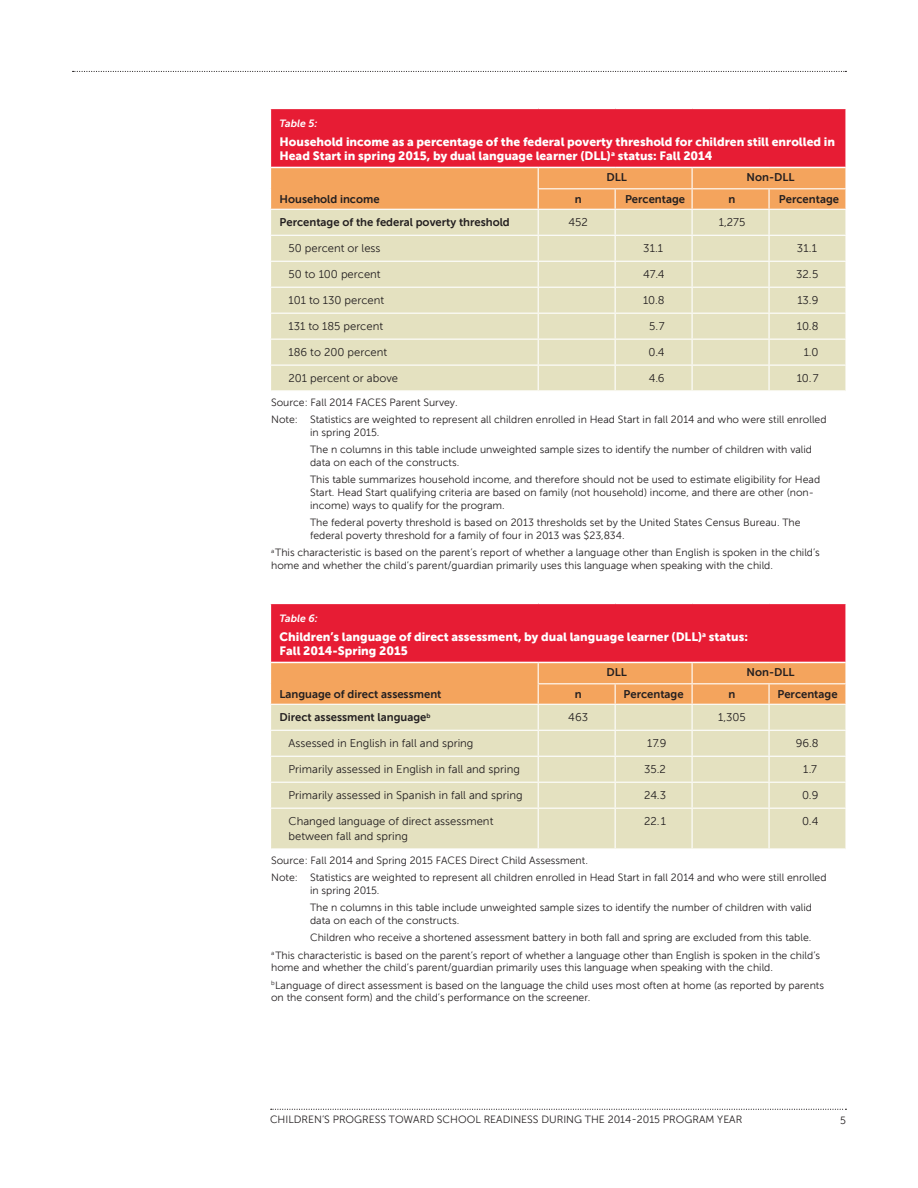
<style>
.page{position:relative;width:918px;height:1188px;background:#fff}
.page>*{position:absolute;margin:0;border:0;box-sizing:border-box;transform-origin:0 0}
.Figure_Title{font:12px/13.5px "Museo Sans 900";color:#fff}
.Table_Text{font:11.25px/15px "Museo Sans 300";color:#231f20}
.Table_Subhead{font:11.25px "Museo Sans 700";color:#231f20}
.t1{font:10.5px/12.8px "Museo Sans 300";color:#231f20}
.Figure_Number{font:italic 10.5px "Museo Sans 700";color:#fff}
</style>
<div class="page">
<svg style="left:271px;top:1109px;width:575px;height:1px"></svg>
<svg style="left:73px;top:71px;width:773px;height:1px"></svg>
<div style="left:271px;top:109px;width:575px;height:58px;background:#e71c34"></div>
<hr style="left:845px;top:109px;width:2px;height:58px;background:#fff">
<svg style="left:270px;top:167px;width:576px;height:223px;background:#e9d9b4"></svg>
<hr style="left:538px;top:365px;width:77px;height:1px;background:#fff">
<hr style="left:615px;top:365px;width:77px;height:1px;background:#fff">
<hr style="left:692px;top:365px;width:77px;height:1px;background:#fff">
<hr style="left:769px;top:365px;width:78px;height:1px;background:#fff">
<hr style="left:768px;top:366px;width:2px;height:24px;background:#fff">
<hr style="left:845px;top:366px;width:2px;height:25px;background:#fff">
<div style="left:271px;top:604px;width:575px;height:58px;background:#e71c34"></div>
<div style="left:271px;top:809px;width:574px;height:39px;background:#e4e1c0"></div>
<svg style="left:270px;top:662px;width:576px;height:146px;background:#e9d1a7"></svg>
<hr style="left:769px;top:782px;width:78px;height:1px;background:#fff">
<hr style="left:768px;top:783px;width:2px;height:25px;background:#fff">
<hr style="left:845px;top:783px;width:2px;height:25px;background:#fff">
<hr style="left:538px;top:809px;width:1px;height:39px;background:#fff">
<hr style="left:615px;top:809px;width:1px;height:39px;background:#fff">
<hr style="left:692px;top:809px;width:1px;height:39px;background:#fff">
<hr style="left:768px;top:809px;width:2px;height:39px;background:#fff">
<hr style="left:845px;top:604px;width:2px;height:58px;background:#fff">
<hr style="left:271px;top:662px;width:267px;height:1px;background:#fff">
<hr style="left:538px;top:662px;width:77px;height:1px;background:#fff">
<hr style="left:615px;top:662px;width:77px;height:1px;background:#fff">
<hr style="left:692px;top:662px;width:77px;height:1px;background:#fff">
<hr style="left:769px;top:662px;width:76px;height:1px;background:#fff">
<p class="Figure_Number" style="left:280px;top:117px;width:40px">Table 5:</p>
<p class="Figure_Title" style="left:280px;top:135px;width:557px">Household income as a percentage of the federal poverty threshold for children still enrolled in<br>Head Start in spring 2015, by dual language learner (DLL)<sup>a</sup> status: Fall 2014</p>
<p class="Table_Subhead" style="left:280px;top:193px;width:102px">Household income</p>
<p class="Table_Subhead" style="left:606px;top:171px;width:22px">DLL</p>
<p class="Table_Subhead" style="left:747px;top:171px;width:49px">Non-DLL</p>
<p class="Table_Subhead" style="left:575px;top:193px;width:8px">n</p>
<p class="Table_Subhead" style="left:625px;top:193px;width:62px">Percentage</p>
<p class="Table_Subhead" style="left:729px;top:193px;width:8px">n</p>
<p class="Table_Subhead" style="left:779px;top:193px;width:62px">Percentage</p>
<p class="Table_Subhead" style="left:280px;top:216px;width:232px">Percentage of the federal poverty threshold</p>
<p class="Table_Text" style="left:568px;top:215px;width:21px">452</p>
<p class="Table_Text" style="left:719px;top:215px;width:28px">1,275</p>
<p class="Table_Text" style="left:289px;top:241px;width:94px">50 percent or less</p>
<p class="Table_Text" style="left:643px;top:241px;width:21px">31.1</p>
<p class="Table_Text" style="left:797px;top:241px;width:22px">31.1</p>
<p class="Table_Text" style="left:289px;top:267px;width:94px">50 to 100 percent</p>
<p class="Table_Text" style="left:643px;top:267px;width:23px">47.4</p>
<p class="Table_Text" style="left:796px;top:267px;width:24px">32.5</p>
<p class="Table_Text" style="left:289px;top:293px;width:97px">101 to 130 percent</p>
<p class="Table_Text" style="left:643px;top:293px;width:23px">10.8</p>
<p class="Table_Text" style="left:797px;top:293px;width:23px">13.9</p>
<p class="Table_Text" style="left:289px;top:319px;width:96px">131 to 185 percent</p>
<p class="Table_Text" style="left:649px;top:319px;width:17px">5.7</p>
<p class="Table_Text" style="left:797px;top:319px;width:23px">10.8</p>
<p class="Table_Text" style="left:289px;top:345px;width:100px">186 to 200 percent</p>
<p class="Table_Text" style="left:648px;top:345px;width:18px">0.4</p>
<p class="Table_Text" style="left:804px;top:345px;width:16px">1.0</p>
<p class="Table_Text" style="left:289px;top:371px;width:111px">201 percent or above</p>
<p class="Table_Text" style="left:649px;top:371px;width:17px">4.6</p>
<p class="Table_Text" style="left:797px;top:371px;width:23px">10.7</p>
<p class="t1" style="left:271px;top:396px;width:188px">Source: Fall 2014 FACES Parent Survey.</p>
<p class="t1" style="left:310px;top:413px;width:518px;text-indent:-39px">Note: Statistics are weighted to represent all children enrolled in Head Start in fall 2014 and who were still enrolled in spring 2015.</p>
<p class="t1" style="left:310px;top:443px;width:504px">The n columns in this table include unweighted sample sizes to identify the number of children with valid data on each of the constructs.</p>
<p class="t1" style="left:310px;top:473px;width:512px">This table summarizes household income, and therefore should not be used to estimate eligibility for Head<br>Start. Head Start qualifying criteria are based on family (not household) income, and there are other (non&shy;income) ways to qualify for the program.</p>
<p class="t1" style="left:310px;top:516px;width:492px">The federal poverty threshold is based on 2013 thresholds set by the United States Census Bureau. The federal poverty threshold for a family of four in 2013 was $23,834.</p>
<p class="t1" style="left:271px;top:546px;width:550px"><sup>a</sup>This characteristic is based on the parent’s report of whether a language other than English is spoken in the child’s home and whether the child’s parent/guardian primarily uses this language when speaking with the child.</p>
<p class="Figure_Number" style="left:280px;top:612px;width:40px">Table 6:</p>
<p class="Figure_Title" style="left:280px;top:630px;width:470px">Children’s language of direct assessment, by dual language learner (DLL)<sup>a</sup> status:<br>Fall 2014-Spring 2015</p>
<p class="Table_Subhead" style="left:280px;top:688px;width:163px">Language of direct assessment</p>
<p class="Table_Subhead" style="left:606px;top:666px;width:22px">DLL</p>
<p class="Table_Subhead" style="left:747px;top:666px;width:49px">Non-DLL</p>
<p class="Table_Subhead" style="left:575px;top:688px;width:8px">n</p>
<p class="Table_Subhead" style="left:624px;top:688px;width:62px">Percentage</p>
<p class="Table_Subhead" style="left:729px;top:688px;width:8px">n</p>
<p class="Table_Subhead" style="left:777px;top:688px;width:62px">Percentage</p>
<p class="Table_Subhead" style="left:280px;top:711px;width:152px">Direct assessment language<sup>b</sup></p>
<p class="Table_Text" style="left:568px;top:710px;width:21px">463</p>
<p class="Table_Text" style="left:718px;top:710px;width:29px">1,305</p>
<p class="Table_Text" style="left:289px;top:736px;width:186px">Assessed in English in fall and spring</p>
<p class="Table_Text" style="left:647px;top:736px;width:21px">1 7.9</p>
<p class="Table_Text" style="left:796px;top:736px;width:24px">96.8</p>
<p class="Table_Text" style="left:289px;top:762px;width:233px">Primarily assessed in English in fall and spring</p>
<p class="Table_Text" style="left:644px;top:762px;width:23px">35.2</p>
<p class="Table_Text" style="left:803px;top:762px;width:15px">1.7</p>
<p class="Table_Text" style="left:289px;top:788px;width:236px">Primarily assessed in Spanish in fall and spring</p>
<p class="Table_Text" style="left:644px;top:788px;width:23px">24.3</p>
<p class="Table_Text" style="left:802px;top:788px;width:18px">0.9</p>
<p class="Table_Text" style="left:289px;top:814px;width:206px">Changed language of direct assessment between fall and spring</p>
<p class="Table_Text" style="left:644px;top:814px;width:23px">22.1</p>
<p class="Table_Text" style="left:802px;top:814px;width:18px">0.4</p>
<p class="t1" style="left:271px;top:854px;width:318px">Source: Fall 2014 and Spring 2015 FACES Direct Child Assessment.</p>
<p class="t1" style="left:310px;top:871px;width:518px;text-indent:-39px">Note: Statistics are weighted to represent all children enrolled in Head Start in fall 2014 and who were still enrolled in spring 2015.</p>
<p class="t1" style="left:310px;top:901px;width:504px">The n columns in this table include unweighted sample sizes to identify the number of children with valid data on each of the constructs.</p>
<p class="t1" style="left:310px;top:931px;width:503px">Children who receive a shortened assessment battery in both fall and spring are excluded from this table.</p>
<p class="t1" style="left:271px;top:949px;width:551px"><sup>a</sup> This characteristic is based on the parent’s report of whether a language other than English is spoken in the child’s home and whether the child’s parent/guardian primarily uses this language when speaking with the child.</p>
<p class="t1" style="left:271px;top:979px;width:555px"><sup>b</sup>Language of direct assessment is based on the language the child uses most often at home (as reported by parents on the consent form) and the child’s performance on the screener.</p>
<p class="t1" style="left:270px;top:1114px;width:474px">CHILDREN’S PROGRESS TOWARD SCHOOL READINESS DURING THE 2014-2015 PROGRAM YEAR</p>
<p class="t1" style="left:840px;top:1114px;width:7px">5</p>
</div>
